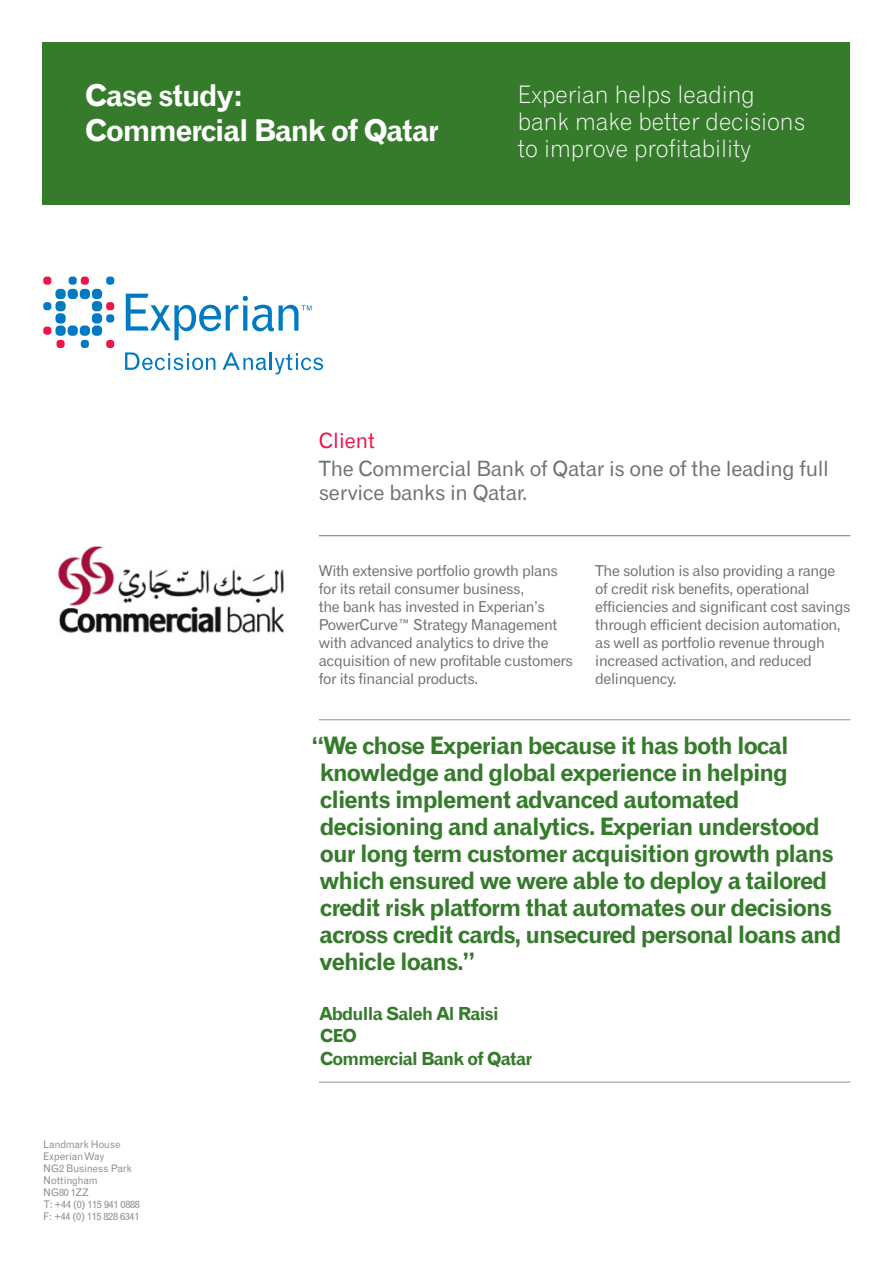
<style>
.page{position:relative;width:893px;height:1263px;background:#fff}
.page>*{position:absolute;margin:0;border:0;box-sizing:border-box;transform-origin:0 0}
.t1{font:30px "Gothic 720 BT Bold B";letter-spacing:-.04em;color:#fff}
.Callout_Quote{font:24px/27px "Gothic 720 BT Bold B";letter-spacing:-.04em;color:#357b2b}
.t2{font:24px/27px "Gothic 720 BT Light B";color:#fff}
.copy{font:21px/24px "Gothic 720 BT Roman B";letter-spacing:-.015em;color:#717275}
.subtitolo2{font:21px "Gothic 720 BT Roman B";color:#ed164b}
.Callout_Quote-2{font:18px/22.5px "Gothic 720 BT Bold B";letter-spacing:-.04em;color:#357b2b}
.t3{font:15px/18px "Gothic 720 BT Roman B";letter-spacing:-.025em;color:#717275}
.Notes_8pt_Regular{font:10.5px "Grotesque MT Std";letter-spacing:-.025em;color:#919396}
</style>
<div class="page">
<div style="left:43px;top:43px;width:807px;height:162px;background:#357b2b"></div>
<hr style="left:319px;top:535px;width:531px;height:1px;background:#717275">
<img style="left:58px;top:546px;width:226px;height:87px">
<svg style="left:125px;top:352px;width:90px;height:18px"></svg>
<svg style="left:223px;top:352px;width:100px;height:22px"></svg>
<div style="left:55px;top:289px;width:11px;height:10px;background:#007ac2;border-radius:4px"></div>
<div style="left:68px;top:289px;width:10px;height:10px;background:#007ac2;border-radius:4px"></div>
<div style="left:80px;top:289px;width:10px;height:10px;background:#007ac2;border-radius:4px"></div>
<div style="left:92px;top:289px;width:10px;height:10px;background:#007ac2;border-radius:4px"></div>
<div style="left:55px;top:301px;width:11px;height:10px;background:#007ac2;border-radius:4px"></div>
<div style="left:92px;top:301px;width:10px;height:10px;background:#007ac2;border-radius:4px"></div>
<div style="left:55px;top:313px;width:11px;height:11px;background:#007ac2;border-radius:4px"></div>
<div style="left:92px;top:313px;width:10px;height:11px;background:#007ac2;border-radius:4px"></div>
<div style="left:55px;top:325px;width:11px;height:11px;background:#007ac2;border-radius:4px"></div>
<div style="left:68px;top:325px;width:10px;height:11px;background:#007ac2;border-radius:4px"></div>
<div style="left:80px;top:325px;width:10px;height:11px;background:#007ac2;border-radius:4px"></div>
<div style="left:92px;top:325px;width:10px;height:11px;background:#007ac2;border-radius:4px"></div>
<div style="left:106px;top:277px;width:8px;height:8px;background:#007ac2;border-radius:3px"></div>
<div style="left:81px;top:277px;width:8px;height:8px;background:#ed164b;border-radius:3px"></div>
<div style="left:69px;top:277px;width:8px;height:8px;background:#007ac2;border-radius:3px"></div>
<div style="left:43px;top:277px;width:8px;height:8px;background:#ed164b;border-radius:3px"></div>
<div style="left:43px;top:302px;width:8px;height:8px;background:#007ac2;border-radius:3px"></div>
<div style="left:43px;top:327px;width:8px;height:8px;background:#ed164b;border-radius:3px"></div>
<div style="left:106px;top:302px;width:8px;height:8px;background:#ed164b;border-radius:3px"></div>
<div style="left:106px;top:314px;width:8px;height:8px;background:#007ac2;border-radius:3px"></div>
<div style="left:106px;top:340px;width:8px;height:8px;background:#ed164b;border-radius:3px"></div>
<div style="left:81px;top:340px;width:8px;height:8px;background:#007ac2;border-radius:3px"></div>
<div style="left:57px;top:340px;width:8px;height:8px;background:#ed164b;border-radius:3px"></div>
<svg style="left:126px;top:294px;width:185px;height:46px"></svg>
<hr style="left:319px;top:719px;width:531px;height:1px;background:#919396">
<hr style="left:319px;top:1082px;width:531px;height:1px;background:#919396">
<p class="t1" style="left:85px;top:77px;width:160px">Case study:</p>
<p class="t1" style="left:85px;top:112px;width:355px">Commercial Bank of Qatar</p>
<p class="t2" style="left:518px;top:81px;width:289px">Experian helps leading bank make better decisions to improve profitability</p>
<p class="subtitolo2" style="left:319px;top:427px;width:58px">Client</p>
<p class="copy" style="left:319px;top:456px;width:512px">The Commercial Bank of Qatar is one of the leading full service banks in Qatar.</p>
<p class="t3" style="left:319px;top:562px;width:256px">With extensive portfolio growth plans for its retail consumer business,<br>the bank has invested in Experian’s PowerCurve™ Strategy Management with advanced analytics to drive the acquisition of new profitable customers for its financial products.</p>
<p class="t3" style="left:595px;top:562px;width:257px">The solution is also providing a range of credit risk benefits, operational efficiencies and significant cost savings through efficient decision automation, as well as portfolio revenue through increased activation, and reduced delinquency.</p>
<p class="Notes_8pt_Regular" style="left:43px;top:1139px;width:79px">Landmark House</p>
<p class="Notes_8pt_Regular" style="left:43px;top:1151px;width:63px">Experian Way</p>
<p class="Notes_8pt_Regular" style="left:43px;top:1163px;width:90px">NG2 Business Park</p>
<p class="Notes_8pt_Regular" style="left:43px;top:1175px;width:56px">Nottingham</p>
<p class="Notes_8pt_Regular" style="left:43px;top:1187px;width:47px">NG80 1ZZ</p>
<p class="Notes_8pt_Regular" style="left:43px;top:1199px;width:98px">T: +44 (0) 115 941 0888</p>
<p class="Notes_8pt_Regular" style="left:43px;top:1211px;width:98px">F: +44 (0) 115 828 6341</p>
<p class="Callout_Quote" style="left:319px;top:732px;width:524px;text-indent:-8px">“We chose Experian because it has both local knowledge and global experience in helping clients implement advanced automated decisioning and analytics. Experian understood our long term customer acquisition growth plans which ensured we were able to deploy a tailored credit risk platform that automates our decisions across credit cards, unsecured personal loans and vehicle loans.”</p>
<p class="Callout_Quote-2" style="left:319px;top:1002px;width:214px">Abdulla Saleh Al Raisi<br>CEO<br>Commercial Bank of Qatar</p>
</div>
